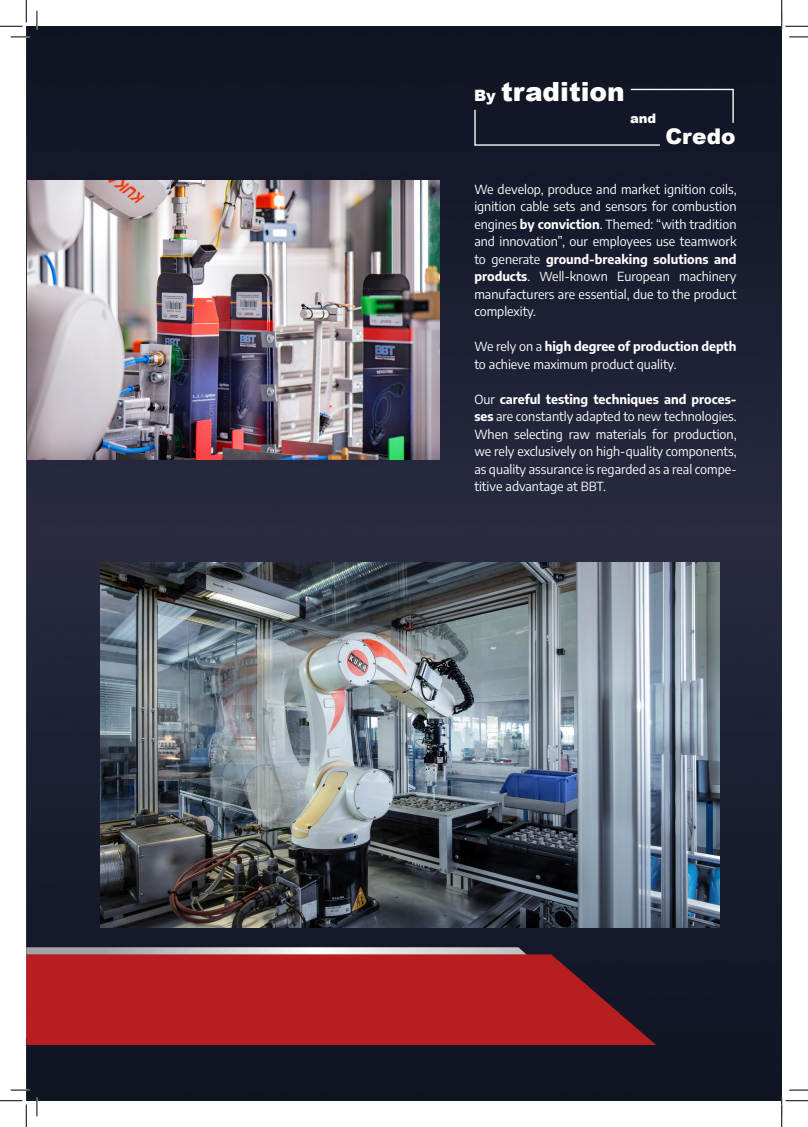
<style>
.page{position:relative;width:808px;height:1127px;background:#fff}
.page>*{position:absolute;margin:0;border:0;box-sizing:border-box;transform-origin:0 0}
.t1{font:900 26.38px "Arial";color:#fff}
.t2{font:900 21.62px "Arial";color:#fff}
.t3{font:900 13.12px "Arial";color:#fff}
.t4{font:100 condensed 12.5px/17.5px "Encode Sans";color:#fff;text-align:justify}
.s1{font-size:15.75px}
.s2{font-weight:700;font-stretch:normal}
</style>
<div class="page">
<img style="left:26px;top:26px;width:755px;height:1074px">
<img style="left:27px;top:181px;width:412px;height:278px">
<img style="left:100px;top:562px;width:619px;height:365px">
<svg style="left:26px;top:947px;width:593px;height:7px;background:#a9aab0"></svg>
<svg style="left:26px;top:954px;width:630px;height:90px;background:#aa1e20"></svg>
<div style="left:473px;top:88px;width:261px;height:58px;background:#131627"></div>
<svg style="left:11px;top:36px;width:18px;height:2px"></svg>
<svg style="left:789px;top:36px;width:18px;height:2px"></svg>
<svg style="left:11px;top:1088px;width:18px;height:2px"></svg>
<svg style="left:789px;top:1089px;width:18px;height:1px"></svg>
<svg style="left:36px;top:11px;width:2px;height:18px"></svg>
<svg style="left:36px;top:1097px;width:2px;height:18px"></svg>
<svg style="left:0;top:0;width:27px;height:27px"></svg>
<svg style="left:0;top:1100px;width:27px;height:26px"></svg>
<svg style="left:780px;top:0;width:27px;height:29px"></svg>
<svg style="left:780px;top:1097px;width:27px;height:29px"></svg>
<h1 class="t1" style="left:474px;top:72px;width:152px"><span class="s1">By</span> tradition</h1>
<p class="t3" style="left:630px;top:109px;width:28px">and</p>
<h2 class="t2" style="left:665px;top:121px;width:71px">Credo</h2>
<p class="t4" style="left:474px;top:180px;width:264px">We develop, produce and market ignition coils, ignition cable sets and sensors for combustion engines <span class="s2">by conviction</span>. Themed: “with tradition and innovation”, our employees use teamwork to generate <span class="s2">ground-breaking solutions and products</span>. Well-known European machinery manufacturers are essential, due to the product complexity.</p>
<p class="t4" style="left:474px;top:337px;width:264px">We rely on a <span class="s2">high degree of production depth </span>to achieve maximum product quality.</p>
<p class="t4" style="left:474px;top:390px;width:264px">Our <span class="s2">careful testing techniques and proces&shy;ses</span> are constantly adapted to new technologies.<br>When selecting raw materials for production, we rely exclusively on high-quality components, as quality assurance is regarded as a real compe&shy;titive advantage at BBT.</p>
</div>
